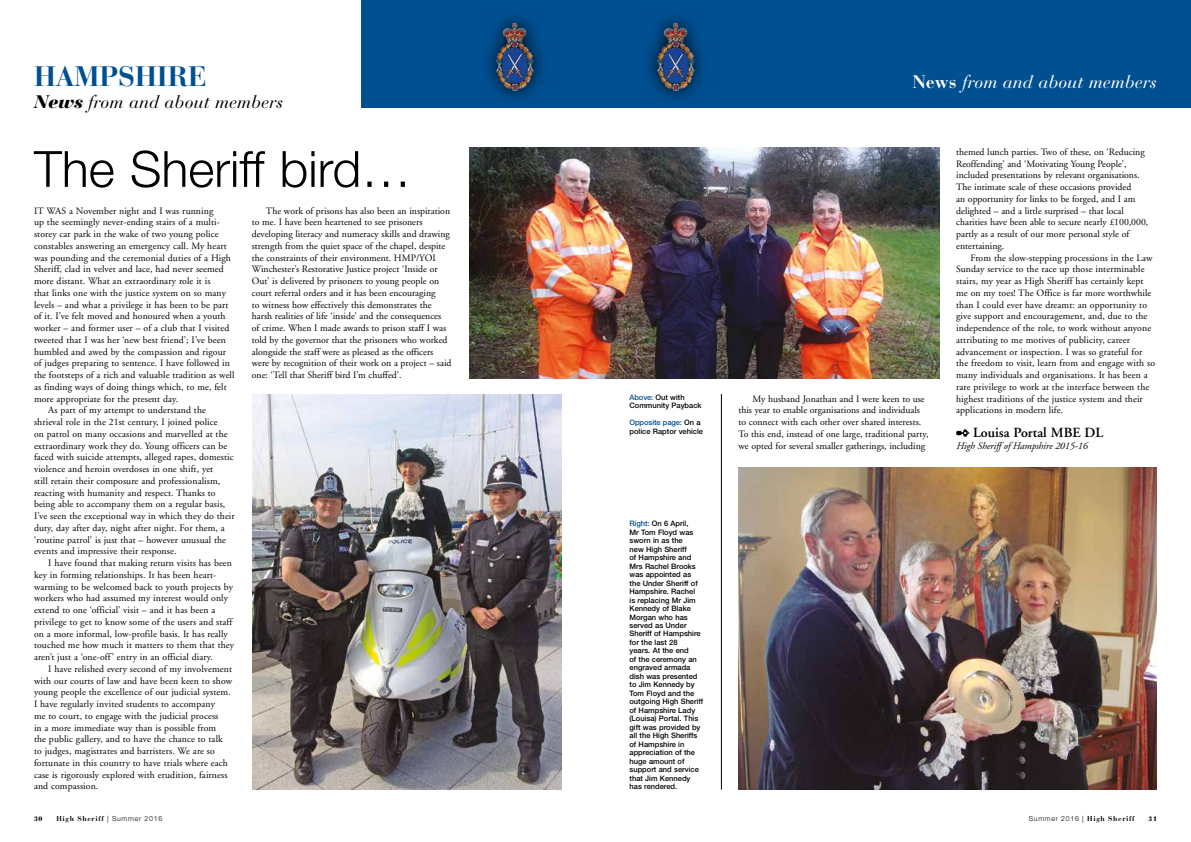
<style>
.page{position:relative;width:1191px;height:842px;background:#fff}
.page>*{position:absolute;margin:0;border:0;box-sizing:border-box;transform-origin:0 0}
.t1{font:300 50px "Helvetica Neue";color:#000}
.t2{font:700 28px "Bauer Bodoni";color:#004f91}
.t3{font:italic 18px "Bauer Bodoni";color:#000}
.t4{font:italic 18px "Bauer Bodoni";color:#fff}
.t5{font:600 14px "Adobe Garamond";color:#000}
.t6{font:italic 10px "Adobe Garamond";letter-spacing:-.01em;color:#000}
.t7{font:9.8px/11.7px "Adobe Garamond";letter-spacing:.01em;color:#000}
.t8{font:500 7.5px/8.5px "Helvetica Neue";color:#000}
.t9{font:700 7px "Bauer Bodoni";letter-spacing:.1em;color:#000}
.t10{font:900 7px "Bauer Bodoni BT";color:#000}
.s1{font-weight:900}
.s2{color:#004f91}
.s3{font-weight:700;font-style:normal}
.s4{font-weight:400}
.s5{font-family:"Helvetica Neue";font-weight:300}
</style>
<div class="page">
<div style="left:361px;top:0;width:234px;height:108px;background:#004f91"></div>
<div style="left:595px;top:0;width:596px;height:108px;background:#004f91"></div>
<svg style="left:488px;top:17px;width:54px;height:82px"></svg>
<img style="left:493px;top:23px;width:43px;height:68px">
<svg style="left:648px;top:17px;width:55px;height:82px"></svg>
<img style="left:653px;top:23px;width:44px;height:68px">
<img style="left:738px;top:468px;width:419px;height:321px">
<img style="left:252px;top:394px;width:309px;height:395px">
<img style="left:469px;top:147px;width:470px;height:231px">
<svg style="left:956px;top:429px;width:14px;height:8px"></svg>
<hr style="left:721px;top:394px;width:1px;height:395px;background:#000">
<h2 class="t2" style="left:34px;top:59px;width:23px">ham</h2>
<h2 class="t2" style="left:99px;top:59px;width:37px">pshire</h2>
<h3 class="t3" style="left:34px;top:91px;width:251px"><span class="s1">News</span> from and about members</h3>
<h1 class="t1" style="left:34px;top:139px;width:379px">The Sheriff bird…</h1>
<p class="t7" style="left:252px;top:205px;width:201px;text-indent:14px">The work of prisons has also been an inspiration to me. I have been heartened to see prisoners developing literacy and numeracy skills and drawing strength from the quiet space of the chapel, despite the constraints of their environment. HMP/YOI Winchester’s Restorative Justice project ‘Inside or Out’ is delivered by prisoners to young people on court referral orders and it has been encouraging<br>to witness how effectively this demonstrates the harsh realities of life ‘inside’ and the consequences<br>of crime. When I made awards to prison staff I was told by the governor that the prisoners who worked alongside the staff were as pleased as the officers were by recognition of their work on a project – said one: ‘Tell that Sheriff bird I’m chuffed’.</p>
<p class="t7" style="left:34px;top:205px;width:181px">It was a November night and I was running</p>
<p class="t7" style="left:34px;top:217px;width:187px">up the seemingly never-ending stairs of a multi-</p>
<p class="t7" style="left:34px;top:228px;width:186px">storey car park in the wake of two young police</p>
<p class="t7" style="left:34px;top:240px;width:194px">constables answering an emergency call. My heart</p>
<p class="t7" style="left:34px;top:252px;width:198px">was pounding and the ceremonial duties of a High</p>
<p class="t7" style="left:34px;top:264px;width:191px">Sheriff, clad in velvet and lace, had never seemed</p>
<p class="t7" style="left:34px;top:275px;width:178px">more distant. What an extraordinary role it is</p>
<p class="t7" style="left:34px;top:287px;width:193px">that links one with the justice system on so many</p>
<p class="t7" style="left:34px;top:299px;width:196px">levels – and what a privilege it has been to be part</p>
<p class="t7" style="left:34px;top:311px;width:193px">of it. I’ve felt moved and honoured when a youth</p>
<p class="t7" style="left:34px;top:322px;width:197px">worker – and former user – of a club that I visited</p>
<p class="t7" style="left:34px;top:334px;width:193px">tweeted that I was her ‘new best friend’; I’ve been</p>
<p class="t7" style="left:34px;top:346px;width:193px">humbled and awed by the compassion and rigour</p>
<p class="t7" style="left:34px;top:358px;width:197px">of judges preparing to sentence. I have followed in</p>
<p class="t7" style="left:34px;top:369px;width:202px">the footsteps of a rich and valuable tradition as well</p>
<p class="t7" style="left:34px;top:381px;width:194px">as finding ways of doing things which, to me, felt</p>
<p class="t7" style="left:34px;top:393px;width:146px">more appropriate for the present day.</p>
<p class="t7" style="left:48px;top:405px;width:159px">As part of my attempt to understand the</p>
<p class="t7" style="left:34px;top:416px;width:185px">shrieval role in the 21st century, I joined police</p>
<p class="t7" style="left:34px;top:428px;width:195px">on patrol on many occasions and marvelled at the</p>
<p class="t7" style="left:34px;top:440px;width:195px">extraordinary work they do. Young officers can be</p>
<p class="t7" style="left:34px;top:452px;width:201px">faced with suicide attempts, alleged rapes, domestic</p>
<p class="t7" style="left:34px;top:463px;width:181px">violence and heroin overdoses in one shift, yet</p>
<p class="t7" style="left:34px;top:475px;width:188px">still retain their composure and professionalism,</p>
<p class="t7" style="left:34px;top:487px;width:183px">reacting with humanity and respect. Thanks to</p>
<p class="t7" style="left:34px;top:499px;width:193px">being able to accompany them on a regular basis,</p>
<p class="t7" style="left:34px;top:510px;width:202px">I’ve seen the exceptional way in which they do their</p>
<p class="t7" style="left:34px;top:522px;width:192px">duty, day after day, night after night. For them, a</p>
<p class="t7" style="left:34px;top:534px;width:194px">‘routine patrol’ is just that – however unusual the</p>
<p class="t7" style="left:34px;top:546px;width:144px">events and impressive their response.</p>
<p class="t7" style="left:48px;top:557px;width:185px">I have found that making return visits has been</p>
<p class="t7" style="left:34px;top:569px;width:184px">key in forming relationships. It has been heart-</p>
<p class="t7" style="left:34px;top:581px;width:200px">warming to be welcomed back to youth projects by</p>
<p class="t7" style="left:34px;top:593px;width:195px">workers who had assumed my interest would only</p>
<p class="t7" style="left:34px;top:604px;width:183px">extend to one ‘official’ visit – and it has been a</p>
<p class="t7" style="left:34px;top:616px;width:200px">privilege to get to know some of the users and staff</p>
<p class="t7" style="left:34px;top:628px;width:195px">on a more informal, low-profile basis. It has really</p>
<p class="t7" style="left:34px;top:640px;width:202px">touched me how much it matters to them that they</p>
<p class="t7" style="left:34px;top:651px;width:180px">aren’t just a ‘one-off’ entry in an official diary.</p>
<p class="t7" style="left:48px;top:663px;width:185px">I have relished every second of my involvement</p>
<p class="t7" style="left:34px;top:675px;width:200px">with our courts of law and have been keen to show</p>
<p class="t7" style="left:34px;top:687px;width:198px">young people the excellence of our judicial system.</p>
<p class="t7" style="left:34px;top:698px;width:182px">I have regularly invited students to accompany</p>
<p class="t7" style="left:34px;top:710px;width:186px">me to court, to engage with the judicial process</p>
<p class="t7" style="left:34px;top:722px;width:184px">in a more immediate way than is possible from</p>
<p class="t7" style="left:34px;top:734px;width:190px">the public gallery, and to have the chance to talk</p>
<p class="t7" style="left:34px;top:745px;width:182px">to judges, magistrates and barristers. We are so</p>
<p class="t7" style="left:34px;top:757px;width:195px">fortunate in this country to have trials where each</p>
<p class="t7" style="left:34px;top:769px;width:195px">case is rigorously explored with erudition, fairness</p>
<p class="t7" style="left:34px;top:780px;width:66px">and compassion.</p>
<p class="t8" style="left:629px;top:393px;width:74px"><span class="s2">Above:</span> Out with<br>Community Payback</p>
<p class="t8" style="left:629px;top:418px;width:75px"><span class="s2">Opposite page:</span> On a police Raptor vehicle</p>
<p class="t8" style="left:629px;top:519px;width:75px"><span class="s2">Right:</span> On 6 April,<br>Mr Tom Floyd was sworn in as the<br>new High Sheriff<br>of Hampshire and<br>Mrs Rachel Brooks was appointed as the Under Sheriff of<br>Hampshire. Rachel<br>is replacing Mr Jim<br>Kennedy of Blake<br>Morgan who has served as Under<br>Sheriff of Hampshire for the last 28<br>years. At the end<br>of the ceremony an engraved armada dish was presented to Jim Kennedy by<br>Tom Floyd and the outgoing High Sheriff of Hampshire Lady (Louisa) Portal. This gift was provided by all the High Sheriffs of Hampshire in appreciation of the huge amount of support and service that Jim Kennedy has rendered.</p>
<h3 class="t4" style="left:912px;top:71px;width:246px"><span class="s3">News</span> from and about members</h3>
<p class="t7" style="left:738px;top:393px;width:191px;text-indent:14px">My husband Jonathan and I were keen to use this year to enable organisations and individuals to connect with each other over shared interests.<br>To this end, instead of one large, traditional party, we opted for several smaller gatherings, including</p>
<p class="t7" style="left:956px;top:146px;width:194px">themed lunch parties. Two of these, on ‘Reducing Reoffending’ and ‘Motivating Young People’, included presentations by relevant organisations.<br>The intimate scale of these occasions provided<br>an opportunity for links to be forged, and I am delighted – and a little surprised – that local charities have been able to secure nearly £100,000, partly as a result of our more personal style of entertaining.</p>
<p class="t7" style="left:956px;top:252px;width:200px;text-indent:14px">From the slow-stepping processions in the Law Sunday service to the race up those interminable stairs, my year as High Sheriff has certainly kept me on my toes! The Office is far more worthwhile than I could ever have dreamt: an opportunity to give support and encouragement, and, due to the independence of the role, to work without anyone attributing to me motives of publicity, career advancement or inspection. I was so grateful for the freedom to visit, learn from and engage with so many individuals and organisations. It has been a rare privilege to work at the interface between the highest traditions of the justice system and their applications in modern life.</p>
<h3 class="t5" style="left:973px;top:425px;width:132px">Louisa Portal MBE DL</h3>
<p class="t6" style="left:956px;top:440px;width:133px">High Sheriff of Hampshire 2015-16</p>
<p class="t10" style="left:34px;top:814px;width:10px">30</p>
<p class="t9" style="left:56px;top:814px;width:107px">High Sheriff <span class="s4">|</span> <span class="s5">Summer 2016</span></p>
<p class="t9" style="left:1028px;top:814px;width:107px"><span class="s5">Summer 2016</span> <span class="s4">|</span> High Sheriff</p>
<p class="t10" style="left:1148px;top:814px;width:10px">31</p>
</div>
